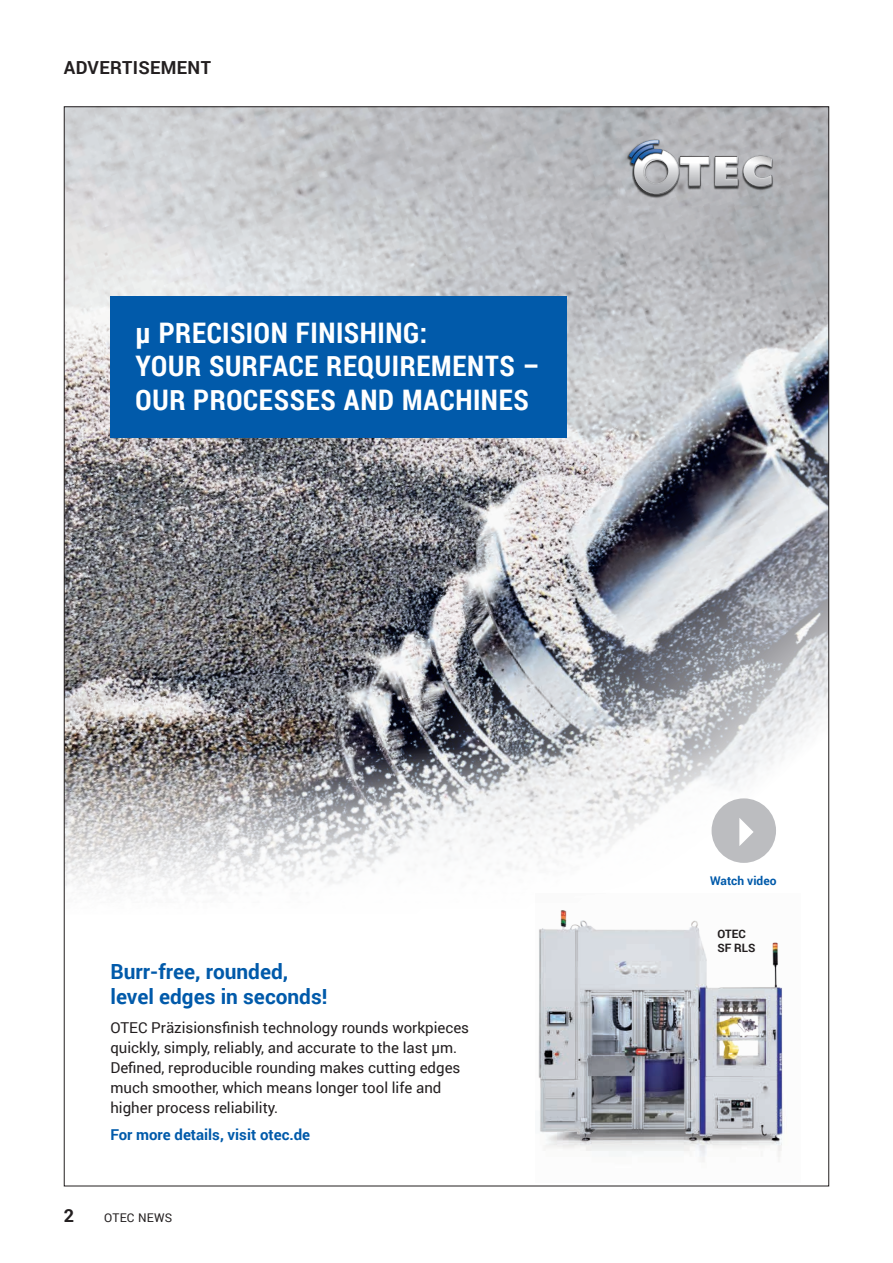
<style>
.page{position:relative;width:893px;height:1263px;background:#fff}
.page>*{position:absolute;margin:0;border:0;box-sizing:border-box;transform-origin:0 0}
.t1{font:700 28.35px/33.6px "Roboto Condensed";letter-spacing:.02em;color:#fff}
.t2{font:700 20.85px/25px "Roboto";color:#015aaa}
.t3{font:700 18px "Roboto";letter-spacing:.02em;color:#231f20}
.t4{font:15px/20px "Roboto";color:#231f20}
.t5{font:700 15px "Roboto";color:#015aaa}
.t6{font:700 12px "Roboto";letter-spacing:.005em;color:#015aaa}
.t7{font:12px "Roboto";letter-spacing:.02em;color:#231f20}
.t8{font:700 11.55px/14.1px "Roboto";color:#231f20}
</style>
<div class="page">
<img style="left:66px;top:108px;width:761px;height:785px">
<img style="left:670px;top:138px;width:104px;height:3px">
<img style="left:627px;top:138px;width:43px;height:3px">
<img style="left:627px;top:141px;width:147px;height:57px">
<svg style="left:629px;top:140px;width:109px;height:54px;background:#aeb1b7"></svg>
<svg style="left:744px;top:156px;width:28px;height:31px"></svg>
<div style="left:110px;top:296px;width:456px;height:141px;background:#015aaa"></div>
<img style="left:538px;top:910px;width:245px;height:252px">
<div style="left:712px;top:798px;width:64px;height:65px;background:#bcbdc0;border-radius:50%"></div>
<svg style="left:739px;top:818px;width:15px;height:28px"></svg>
<p class="t3" style="left:64px;top:55px;width:149px">ADVERTISEMENT</p>
<h1 class="t1" style="left:136px;top:315px;width:406px">µ PRECISION FINISHING:<br>YOUR SURFACE REQUIREMENTS –<br>OUR PROCESSES AND MACHINES</h1>
<h2 class="t2" style="left:110px;top:958px;width:219px">Burr-free, rounded, level edges in seconds!</h2>
<p class="t4" style="left:110px;top:1017px;width:360px">OTEC Präzisionsfinish technology rounds workpieces quickly, simply, reliably, and accurate to the last µm.<br>Defined, reproducible rounding makes cutting edges much smoother, which means longer tool life and higher process reliability.</p>
<p class="t5" style="left:110px;top:1124px;width:201px">For more details, visit otec.de</p>
<p class="t3" style="left:64px;top:1203px;width:12px">2</p>
<p class="t7" style="left:104px;top:1210px;width:70px">OTEC NEWS</p>
<p class="t6" style="left:710px;top:872px;width:68px">Watch video</p>
<p class="t8" style="left:717px;top:926px;width:40px">OTEC<br>SF RLS</p>
</div>
